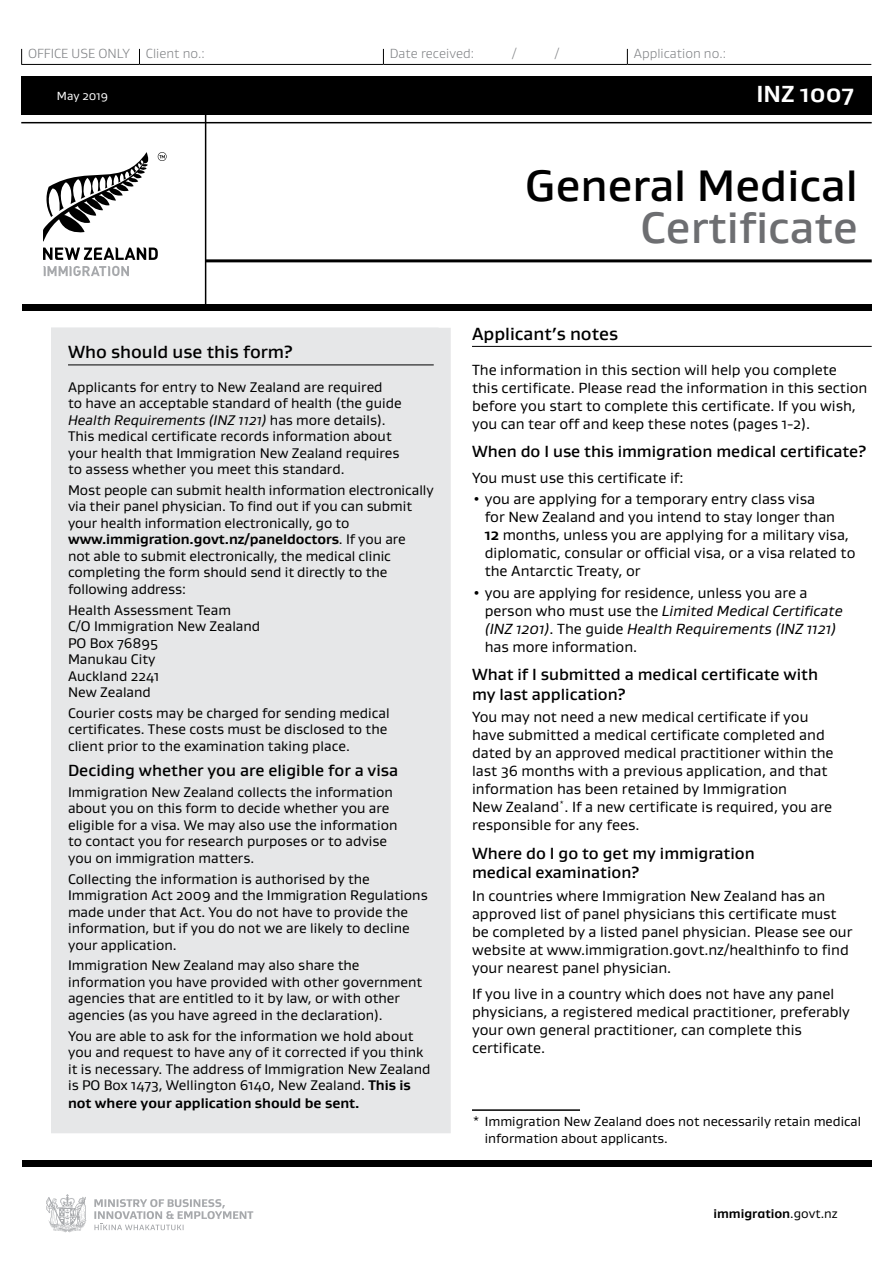
<style>
.page{position:relative;width:893px;height:1263px;background:#fff}
.page>*{position:absolute;margin:0;border:0;box-sizing:border-box;transform-origin:0 0}
.t1{font:500 45px "Gustan";color:#000}
.t2{font:500 45px "Gustan";color:#6d6e71}
.t3{font:700 23.7px "Gustan";color:#fff}
.t4{font:500 18px "Gustan";color:#000}
.t5{font:500 16.5px/19.8px "Gustan";color:#000}
.t6{font:15px/18px "Gustan";color:#000}
.t7{font:14.25px/16.5px "Gustan";color:#000}
.t8{font:700 14.25px "Gustan";color:#000}
.t9{font:13.5px/16.2px "Gustan";color:#000}
.t10{font:300 13.5px "Gustan";color:#808285}
.t11{font:700 12.9px "Gustan";color:#000}
.t12{font:12px "Gustan";color:#fff}
.s1{font-style:italic}
.s2{font-weight:700}
.s3{font-weight:400}
</style>
<div class="page">
<div style="left:21px;top:77px;width:851px;height:38px;background:#000"></div>
<hr style="left:21px;top:122px;width:851px;height:1px;background:#000">
<hr style="left:206px;top:259px;width:666px;height:3px;background:#000">
<hr style="left:21px;top:64px;width:118px;height:1px;background:#000">
<svg style="left:21px;top:49px;width:1px;height:15px"></svg>
<svg style="left:139px;top:49px;width:1px;height:15px"></svg>
<svg style="left:383px;top:49px;width:1px;height:15px"></svg>
<svg style="left:627px;top:49px;width:1px;height:15px"></svg>
<hr style="left:139px;top:64px;width:244px;height:1px;background:#000">
<hr style="left:383px;top:64px;width:244px;height:1px;background:#000">
<hr style="left:627px;top:64px;width:244px;height:1px;background:#000">
<svg style="left:43px;top:152px;width:106px;height:89px"></svg>
<svg style="left:158px;top:152px;width:9px;height:9px"></svg>
<svg style="left:43px;top:247px;width:115px;height:13px"></svg>
<svg style="left:43px;top:266px;width:86px;height:10px"></svg>
<div style="left:22px;top:305px;width:850px;height:6px;background:#000"></div>
<hr style="left:205px;top:85px;width:1px;height:221px;background:#000">
<div style="left:22px;top:1160px;width:850px;height:6px;background:#000"></div>
<svg style="left:46px;top:1194px;width:41px;height:38px"></svg>
<svg style="left:94px;top:1199px;width:159px;height:31px"></svg>
<div style="left:51px;top:327px;width:400px;height:806px;background:#e6e7e8"></div>
<hr style="left:68px;top:364px;width:366px;height:1px;background:#000">
<hr style="left:472px;top:346px;width:400px;height:1px;background:#000">
<hr style="left:472px;top:1109px;width:108px;height:2px;background:#000">
<p class="t10" style="left:28px;top:45px;width:178px">OFFICE USE ONLY Client no.:</p>
<p class="t10" style="left:390px;top:45px;width:86px">Date received:</p>
<p class="t10" style="left:512px;top:45px;width:6px">/</p>
<p class="t10" style="left:555px;top:45px;width:6px">/</p>
<p class="t10" style="left:634px;top:45px;width:94px">Application no.:</p>
<p class="t12" style="left:57px;top:88px;width:53px">May 2019</p>
<h2 class="t3" style="left:756px;top:78px;width:99px">INZ 1007</h2>
<p class="t4" style="left:68px;top:340px;width:226px">Who should use this form?</p>
<p class="t7" style="left:68px;top:378px;width:335px">Applicants for entry to New Zealand are required<br>to have an acceptable standard of health (the guide <span class="s1">Health Requirements (INZ 1121)</span> has more details).<br>This medical certificate records information about your health that Immigration New Zealand requires to assess whether you meet this standard.</p>
<p class="t7" style="left:68px;top:481px;width:367px">Most people can submit health information electronically via their panel physician. To find out if you can submit your health information electronically, go to <span class="s2">www.immigration.govt.nz/paneldoctors</span>. If you are<br>not able to submit electronically, the medical clinic completing the form should send it directly to the following address:</p>
<p class="t7" style="left:68px;top:601px;width:194px">Health Assessment Team<br>C/O Immigration New Zealand<br>PO Box 76895<br>Manukau City<br>Auckland 2241<br>New Zealand</p>
<p class="t7" style="left:68px;top:704px;width:323px">Courier costs may be charged for sending medical certificates. These costs must be disclosed to the client prior to the examination taking place.</p>
<p class="t5" style="left:68px;top:760px;width:332px">Deciding whether you are eligible for a visa</p>
<p class="t7" style="left:68px;top:783px;width:331px">Immigration New Zealand collects the information about you on this form to decide whether you are eligible for a visa. We may also use the information to contact you for research purposes or to advise you on immigration matters.</p>
<p class="t7" style="left:68px;top:870px;width:361px">Collecting the information is authorised by the Immigration Act 2009 and the Immigration Regulations made under that Act. You do not have to provide the information, but if you do not we are likely to decline your application.</p>
<p class="t7" style="left:68px;top:957px;width:356px">Immigration New Zealand may also share the information you have provided with other government agencies that are entitled to it by law, or with other agencies (as you have agreed in the declaration).</p>
<p class="t7" style="left:68px;top:1027px;width:364px">You are able to ask for the information we hold about you and request to have any of it corrected if you think it is necessary. The address of Immigration New Zealand is PO Box 1473, Wellington 6140, New Zealand. <span class="s2">This is</span></p>
<p class="t8" style="left:68px;top:1094px;width:293px">not where your application should be sent.</p>
<h1 class="t1" style="left:525px;top:156px;width:334px">General Medical</h1>
<h1 class="t2" style="left:640px;top:198px;width:219px">Certificate</h1>
<p class="t4" style="left:472px;top:322px;width:148px">Applicant’s notes</p>
<p class="t6" style="left:472px;top:360px;width:397px">The information in this section will help you complete<br>this certificate. Please read the information in this section before you start to complete this certificate. If you wish, you can tear off and keep these notes (pages 1-2).</p>
<p class="t5" style="left:472px;top:441px;width:396px">When do I use this immigration medical certificate?</p>
<p class="t6" style="left:472px;top:469px;width:213px">You must use this certificate if:</p>
<p class="t6" style="left:485px;top:489px;width:372px;text-indent:-13px">• you are applying for a temporary entry class visa<br>for New Zealand and you intend to stay longer than<br><span class="s2">12</span> months, unless you are applying for a military visa, diplomatic, consular or official visa, or a visa related to the Antarctic Treaty, or</p>
<p class="t6" style="left:485px;top:583px;width:359px;text-indent:-13px">• you are applying for residence, unless you are a person who must use the <span class="s1">Limited Medical Certificate (INZ 1201)</span>. The guide <span class="s1">Health Requirements (INZ 1121) </span>has more information.</p>
<p class="t5" style="left:472px;top:664px;width:347px">What if I submitted a medical certificate with my last application?</p>
<p class="t6" style="left:472px;top:708px;width:363px">You may not need a new medical certificate if you have submitted a medical certificate completed and dated by an approved medical practitioner within the last 36 months with a previous application, and that information has been retained by Immigration<br>New Zealand<sup>*</sup>. If a new certificate is required, you are responsible for any fees.</p>
<p class="t5" style="left:472px;top:842px;width:284px">Where do I go to get my immigration medical examination?</p>
<p class="t6" style="left:472px;top:886px;width:382px">In countries where Immigration New Zealand has an approved list of panel physicians this certificate must be completed by a listed panel physician. Please see our website at www.immigration.govt.nz/healthinfo to find your nearest panel physician.</p>
<p class="t6" style="left:472px;top:984px;width:379px">If you live in a country which does not have any panel physicians, a registered medical practitioner, preferably your own general practitioner, can complete this certificate.</p>
<p class="t9" style="left:485px;top:1113px;width:378px;text-indent:-13px">* Immigration New Zealand does not necessarily retain medical information about applicants.</p>
<p class="t11" style="left:713px;top:1205px;width:126px">immigration<span class="s3">.govt.nz</span></p>
</div>
